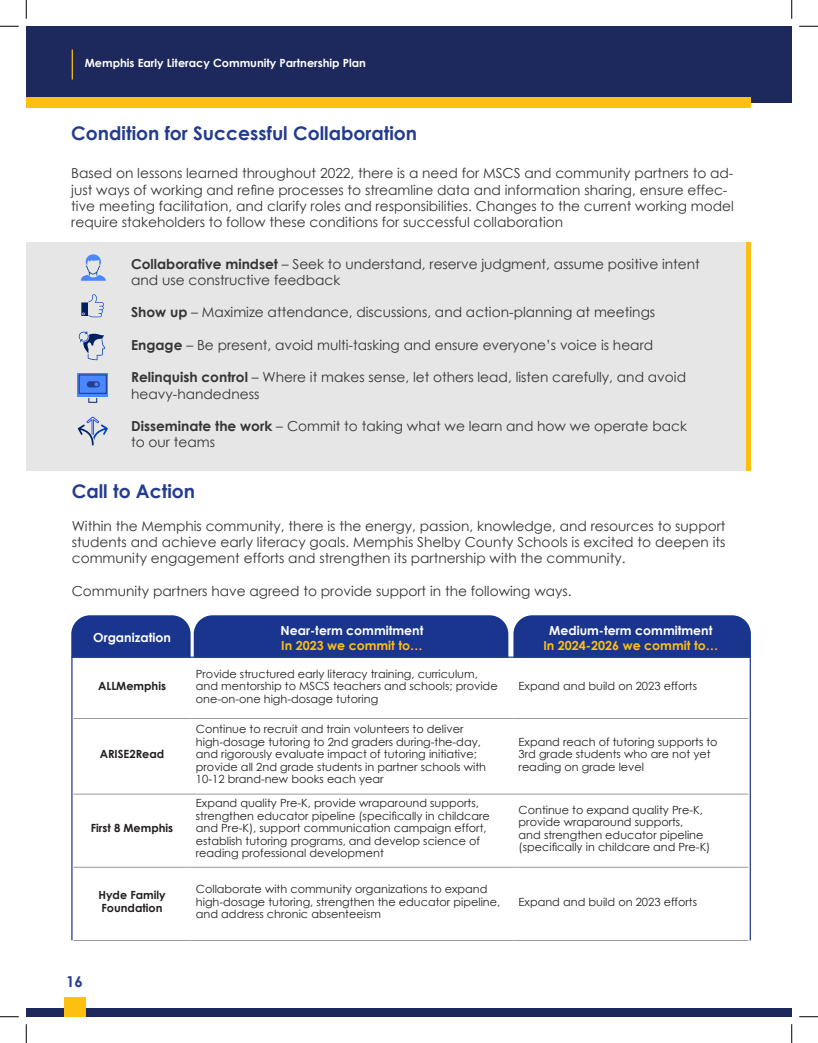
<style>
.page{position:relative;width:818px;height:1043px;background:#fff}
.page>*{position:absolute;margin:0;border:0;box-sizing:border-box;transform-origin:0 0}
.Subtitle{font:700 18.75px "Century Gothic";color:#243c8e}
.t1{font:700 15px "Century Gothic";color:#243c8e}
.t2{font:13.75px/16.2px "Century Gothic";color:#363434}
.t3{font:700 12.5px "Century Gothic";color:#fff}
.t4{font:700 12.5px "Century Gothic";color:#fdc011}
.t5{font:11.25px/12.5px "Century Gothic";color:#231f20}
.t6{font:700 11.25px/12.5px "Century Gothic";color:#231f20}
.t7{font:700 11.25px "Century Gothic";color:#fff}
.s1{font-weight:700}
</style>
<div class="page">
<div style="left:26px;top:26px;width:765px;height:77px;background:#1d285c"></div>
<div style="left:26px;top:97px;width:724px;height:11px;background:#fdc011"></div>
<hr style="left:72px;top:49px;width:1px;height:30px;background:#fdc011">
<div style="left:26px;top:1007px;width:765px;height:9px;background:#1d285c"></div>
<div style="left:64px;top:996px;width:21px;height:20px;background:#fdc011"></div>
<div style="left:71px;top:615px;width:679px;height:41px;background:#19358d"></div>
<div style="left:26px;top:242px;width:721px;height:229px;background:#e7e6e6"></div>
<hr style="left:746px;top:242px;width:4px;height:229px;background:#fdc011">
<svg style="left:81px;top:254px;width:25px;height:27px"></svg>
<svg style="left:78px;top:331px;width:27px;height:29px"></svg>
<svg style="left:81px;top:294px;width:23px;height:23px"></svg>
<svg style="left:78px;top:417px;width:30px;height:28px"></svg>
<svg style="left:71px;top:656px;width:680px;height:285px"></svg>
<div style="left:77px;top:373px;width:31px;height:23px;background:#4b87ff"></div>
<div style="left:79px;top:374px;width:28px;height:20px;border:1px solid #253f8e"></div>
<div style="left:88px;top:398px;width:9px;height:5px;border:1px solid #253f8e"></div>
<div style="left:87px;top:381px;width:13px;height:6px;background:#253f8e;border-radius:3px"></div>
<svg style="left:94px;top:382px;width:4px;height:4px"></svg>
<svg style="left:0;top:25px;width:19px;height:2px"></svg>
<svg style="left:799px;top:25px;width:19px;height:2px"></svg>
<svg style="left:0;top:1016px;width:19px;height:1px"></svg>
<svg style="left:799px;top:1016px;width:19px;height:1px"></svg>
<svg style="left:25px;top:0;width:2px;height:19px"></svg>
<svg style="left:25px;top:1024px;width:2px;height:18px"></svg>
<svg style="left:791px;top:0;width:1px;height:19px"></svg>
<svg style="left:791px;top:1024px;width:1px;height:18px"></svg>
<p class="t7" style="left:85px;top:54px;width:283px">Memphis Early Literacy Community Partnership Plan</p>
<p class="Subtitle" style="left:71px;top:119px;width:347px">Condition for Successful Collaboration</p>
<p class="t2" style="left:71px;top:165px;width:664px">Based on lessons learned throughout 2022, there is a need for MSCS and community partners to ad&shy;just ways of working and refine processes to streamline data and information sharing, ensure effec&shy;tive meeting facilitation, and clarify roles and responsibilities. Changes to the current working model require stakeholders to follow these conditions for successful collaboration</p>
<p class="t2" style="left:131px;top:255px;width:570px"><span class="s1">Collaborative mindset</span> – Seek to understand, reserve judgment, assume positive intent and use constructive feedback</p>
<p class="t2" style="left:131px;top:304px;width:525px"><span class="s1">Show up</span> – Maximize attendance, discussions, and action-planning at meetings</p>
<p class="t2" style="left:131px;top:336px;width:523px"><span class="s1">Engage</span> – Be present, avoid multi-tasking and ensure everyone’s voice is heard</p>
<p class="t2" style="left:131px;top:369px;width:556px"><span class="s1">Relinquish control</span> – Where it makes sense, let others lead, listen carefully, and avoid heavy-handedness</p>
<p class="t2" style="left:131px;top:418px;width:557px"><span class="s1">Disseminate the work</span> – Commit to taking what we learn and how we operate back to our teams</p>
<p class="Subtitle" style="left:72px;top:477px;width:125px">Call to Action</p>
<p class="t2" style="left:72px;top:517px;width:655px;text-align:justify">Within the Memphis community, there is the energy, passion, knowledge, and resources to support students and achieve early literacy goals. Memphis Shelby County Schools is excited to deepen its community engagement efforts and strengthen its partnership with the community.</p>
<p class="t2" style="left:72px;top:582px;width:501px">Community partners have agreed to provide support in the following ways.</p>
<p class="t3" style="left:93px;top:628px;width:79px">Organization</p>
<p class="t6" style="left:98px;top:679px;width:69px">ALLMemphis</p>
<p class="t6" style="left:100px;top:747px;width:66px">ARISE2Read</p>
<p class="t6" style="left:91px;top:821px;width:84px">First 8 Memphis</p>
<p class="t3" style="left:280px;top:620px;width:144px">Near-term commitment</p>
<p class="t4" style="left:281px;top:635px;width:143px">In 2023 we commit to…</p>
<p class="t5" style="left:196px;top:667px;width:303px">Provide structured early literacy training, curriculum, and mentorship to MSCS teachers and schools; provide one-on-one high-dosage tutoring</p>
<p class="t5" style="left:196px;top:722px;width:291px">Continue to recruit and train volunteers to deliver high-dosage tutoring to 2nd graders during-the-day, and rigorously evaluate impact of tutoring initiative; provide all 2nd grade students in partner schools with 10-12 brand-new books each year</p>
<p class="t3" style="left:549px;top:620px;width:165px">Medium-term commitment</p>
<p class="t4" style="left:543px;top:635px;width:176px">In 2024-2026 we commit to…</p>
<p class="t5" style="left:518px;top:679px;width:180px">Expand and build on 2023 efforts</p>
<p class="t5" style="left:518px;top:735px;width:200px">Expand reach of tutoring supports to<br>3rd grade students who are not yet reading on grade level</p>
<p class="t5" style="left:196px;top:797px;width:295px">Expand quality Pre-K, provide wraparound supports, strengthen educator pipeline (specifically in childcare and Pre-K), support communication campaign effort, establish tutoring programs, and develop science of reading professional development</p>
<p class="t5" style="left:518px;top:803px;width:193px">Continue to expand quality Pre-K, provide wraparound supports,<br>and strengthen educator pipeline (specifically in childcare and Pre-K)</p>
<p class="t6" style="left:98px;top:888px;width:69px">Hyde Family<br>Foundation</p>
<p class="t5" style="left:196px;top:882px;width:306px">Collaborate with community organizations to expand high-dosage tutoring, strengthen the educator pipeline, and address chronic absenteeism</p>
<p class="t5" style="left:518px;top:895px;width:180px">Expand and build on 2023 efforts</p>
<p class="t1" style="left:66px;top:970px;width:18px">16</p>
</div>
